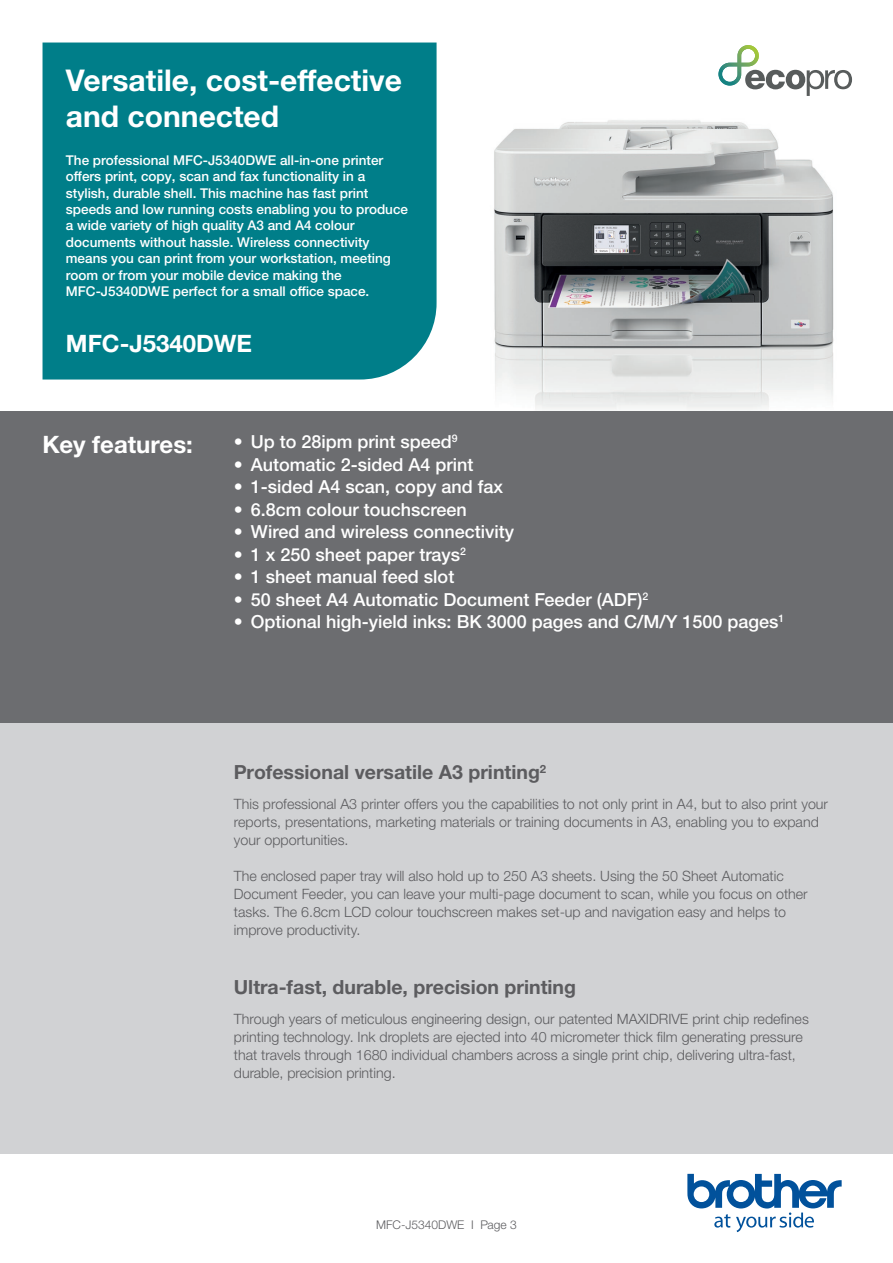
<style>
.page{position:relative;width:893px;height:1263px;background:#fff}
.page>*{position:absolute;margin:0;border:0;box-sizing:border-box;transform-origin:0 0}
.t1{font:700 30px/36px "Helvetica Neue LTW1 G";color:#fff}
.t2{font:700 24px "Helvetica Neue LTW1 G";color:#fff}
.t3{font:700 19.5px "Helvetica Neue LTW1 G";color:#5c5c5f}
.t4{font:500 18px "Helvetica Neue LTW1 G";color:#fff}
.t5{font:300 14.25px/18px "Helvetica Neue LTW1 G";color:#5c5c5f}
.t6{font:500 13.5px/16.5px "Helvetica Neue LTW1 G";color:#fff}
.t7{font:300 12px "Helvetica Neue LTW1 G";color:#5c5c5f}
</style>
<div class="page">
<img style="left:494px;top:120px;width:340px;height:289px">
<div style="left:0;top:723px;width:893px;height:431px;background:#d1d2d4"></div>
<div style="left:0;top:411px;width:893px;height:312px;background:#6c6d70"></div>
<div style="left:43px;top:43px;width:394px;height:336px;background:#007e89"></div>
<svg style="left:687px;top:1174px;width:155px;height:58px"></svg>
<svg style="left:718px;top:45px;width:134px;height:51px"></svg>
<h1 class="t1" style="left:66px;top:62px;width:338px">Versatile, cost-effective and connected</h1>
<p class="t6" style="left:66px;top:151px;width:344px">The professional MFC-J5340DWE all-in-one printer offers print, copy, scan and fax functionality in a stylish, durable shell. This machine has fast print speeds and low running costs enabling you to produce a wide variety of high quality A3 and A4 colour documents without hassle. Wireless connectivity means you can print from your workstation, meeting room or from your mobile device making the MFC-J5340DWE perfect for a small office space.</p>
<h2 class="t2" style="left:66px;top:328px;width:188px">MFC-J5340DWE</h2>
<h2 class="t2" style="left:43px;top:429px;width:152px">Key features:</h2>
<p class="t4" style="left:234px;top:431px;width:225px">• Up to 28ipm print speed<sup>9</sup></p>
<p class="t4" style="left:234px;top:454px;width:241px">• Automatic 2-sided A4 print</p>
<p class="t4" style="left:234px;top:476px;width:271px">• 1-sided A4 scan, copy and fax</p>
<p class="t4" style="left:234px;top:499px;width:235px">• 6.8cm colour touchscreen</p>
<p class="t4" style="left:234px;top:521px;width:282px">• Wired and wireless connectivity</p>
<p class="t4" style="left:234px;top:544px;width:234px">• 1 x 250 sheet paper trays<sup>2</sup></p>
<p class="t4" style="left:234px;top:566px;width:222px">• 1 sheet manual feed slot</p>
<p class="t4" style="left:234px;top:589px;width:416px">• 50 sheet A4 Automatic Document Feeder (ADF)<sup>2</sup></p>
<p class="t4" style="left:234px;top:611px;width:552px">• Optional high-yield inks: BK 3000 pages and C/M/Y 1500 pages<sup>1</sup></p>
<h3 class="t3" style="left:234px;top:760px;width:314px">Professional versatile A3 printing<sup>2</sup></h3>
<p class="t5" style="left:234px;top:795px;width:596px">This professional A3 printer offers you the capabilities to not only print in A4, but to also print your reports, presentations, marketing materials or training documents in A3, enabling you to expand your opportunities.</p>
<p class="t5" style="left:234px;top:867px;width:575px">The enclosed paper tray will also hold up to 250 A3 sheets. Using the 50 Sheet Automatic Document Feeder, you can leave your multi-page document to scan, while you focus on other tasks. The 6.8cm LCD colour touchscreen makes set-up and navigation easy and helps to improve productivity.</p>
<h3 class="t3" style="left:234px;top:975px;width:344px">Ultra-fast, durable, precision printing</h3>
<p class="t5" style="left:234px;top:1010px;width:576px">Through years of meticulous engineering design, our patented MAXIDRIVE print chip redefines printing technology. Ink droplets are ejected into 40 micrometer thick film generating pressure that travels through 1680 individual chambers across a single print chip, delivering ultra-fast, durable, precision printing.</p>
<p class="t7" style="left:376px;top:1217px;width:142px">MFC-J5340DWE I Page 3</p>
</div>
